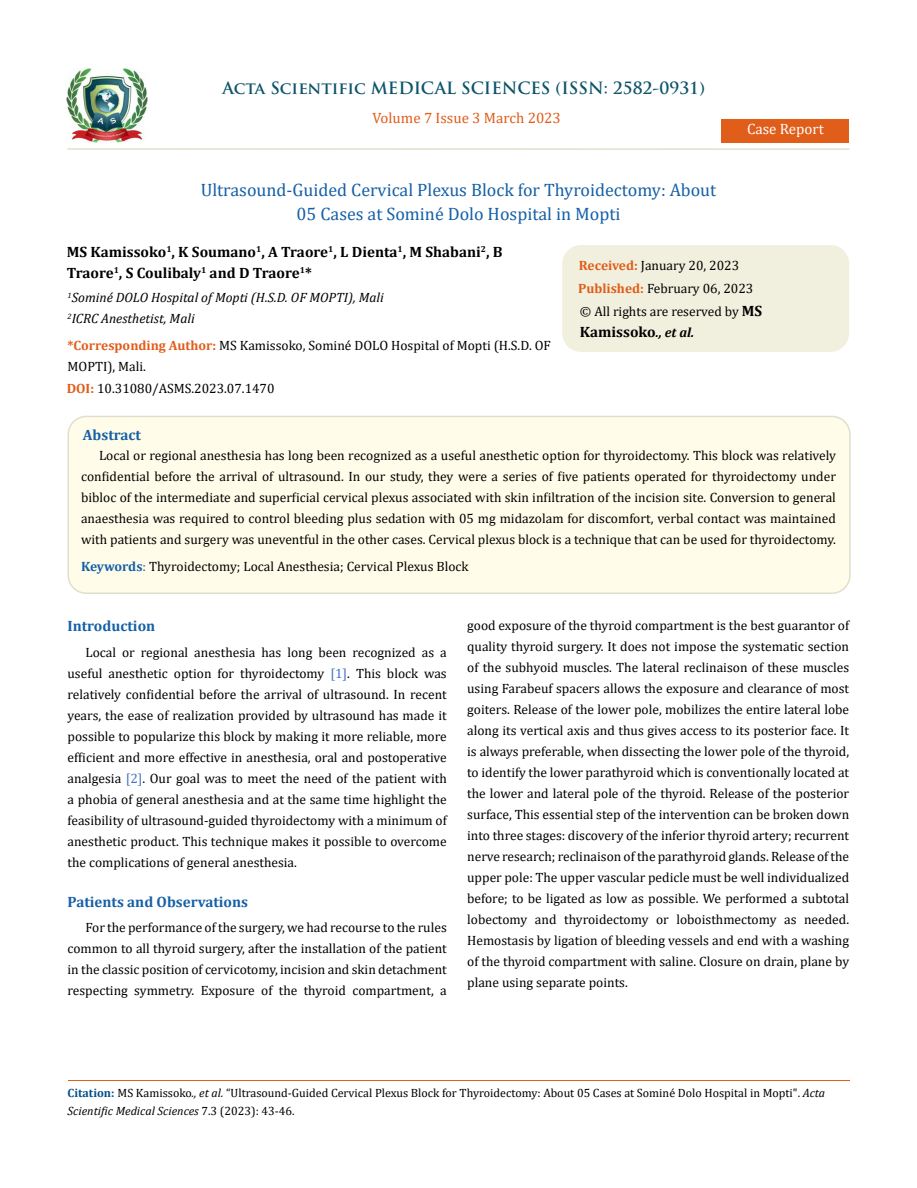
<style>
.page{position:relative;width:917px;height:1188px;background:#fff}
.page>*{position:absolute;margin:0;border:0;box-sizing:border-box;transform-origin:0 0}
.t1{font:18px/24px "Cambria";color:#1560a6;text-align:center}
.t2{font:700 16.5px "Trajan Pro";color:#0e546a}
.t3{font:700 15px/21px "Cambria";color:#000}
.t4{font:700 15px "Cambria";color:#1560a6}
.t5{font:15px "Cambria";color:#e05d1a}
.t6{font:15px "Cambria";color:#fff}
.t7{font:13.5px/21px "Cambria";color:#000;text-align:justify}
.t8{font:italic 13.5px/21px "Cambria";color:#000}
.t9{font:12px/18px "Cambria";color:#000}
.s1{font-weight:700;color:#e05d1a}
.s2{font-weight:700;font-size:15px}
.s3{font-style:italic;font-size:13.5px}
.s4{font-weight:700;color:#1560a6}
.s5{color:#1560a6}
.s6{color:#4472c4}
.s7{font-weight:700;color:#035089}
.s8{font-style:italic}
</style>
<div class="page">
<img style="left:67px;top:68px;width:80px;height:74px">
<div style="left:721px;top:119px;width:128px;height:23px;background:#e05d1a"></div>
<div style="left:563px;top:246px;width:285px;height:105px;background:#f1f0de;border-radius:18px"></div>
<div style="left:562px;top:245px;width:287px;height:107px;border:2px solid #f1f0de;border-radius:18px"></div>
<div style="left:68px;top:416px;width:781px;height:177px;background:#fffde9;border-radius:18px"></div>
<div style="left:67px;top:416px;width:783px;height:178px;border:2px solid #e0dfcd;border-radius:18px"></div>
<hr style="left:68px;top:1081px;width:781px;height:1px;background:#e05d1a">
<hr style="left:67px;top:148px;width:782px;height:2px;background:#e0dfcd">
<p class="t2" style="left:222px;top:77px;width:484px">Acta Scientific MEDICAL SCIENCES (ISSN: 2582-0931)</p>
<p class="t5" style="left:372px;top:109px;width:190px">Volume 7 Issue 3 March 2023</p>
<p class="t6" style="left:747px;top:120px;width:78px">Case Report</p>
<h1 class="t1" style="left:201px;top:178px;width:517px">Ultrasound-Guided Cervical Plexus Block for Thyroidectomy: About<br>05 Cases at Sominé Dolo Hospital in Mopti</h1>
<p class="t3" style="left:67px;top:241px;width:437px">MS Kamissoko<sup>1</sup>, K Soumano<sup>1</sup>, A Traore<sup>1</sup>, L Dienta<sup>1</sup>, M Shabani<sup>2</sup>, B<br>Traore<sup>1</sup>, S Coulibaly<sup>1</sup> and D Traore<sup>1</sup>*</p>
<p class="t8" style="left:67px;top:287px;width:318px"><sup>1</sup>Sominé DOLO Hospital of Mopti (H.S.D. OF MOPTI), Mali<br><sup>2</sup>ICRC Anesthetist, Mali</p>
<p class="t7" style="left:67px;top:334px;width:485px"><span class="s1">*Corresponding Author:</span> MS Kamissoko, Sominé DOLO Hospital of Mopti (H.S.D. OF<br>MOPTI), Mali.</p>
<p class="t7" style="left:578px;top:254px;width:186px;line-height:23px;text-align:left"><span class="s1">Received:</span> January 20, 2023<br><span class="s1">Published:</span> February 06, 2023 © All rights are reserved by <span class="s2">MS</span></p>
<p class="t3" style="left:580px;top:321px;width:116px">Kamissoko<span class="s3">., et al.</span></p>
<p class="t7" style="left:67px;top:378px;width:209px"><span class="s1">DOI:</span> 10.31080/ASMS.2023.07.1470</p>
<p class="t4" style="left:83px;top:424px;width:60px">Abstract</p>
<p class="t7" style="left:81px;top:445px;width:756px;text-indent:18px">Local or regional anesthesia has long been recognized as a useful anesthetic option for thyroidectomy. This block was relatively confidential before the arrival of ultrasound. In our study, they were a series of five patients operated for thyroidectomy under bibloc of the intermediate and superficial cervical plexus associated with skin infiltration of the incision site. Conversion to general anaesthesia was required to control bleeding plus sedation with 05 mg midazolam for discomfort, verbal contact was maintained with patients and surgery was uneventful in the other cases. Cervical plexus block is a technique that can be used for thyroidectomy.</p>
<p class="t7" style="left:81px;top:556px;width:389px"><span class="s4">Keywords</span><span class="s5">:</span> Thyroidectomy; Local Anesthesia; Cervical Plexus Block</p>
<p class="t4" style="left:67px;top:616px;width:89px">Introduction</p>
<p class="t7" style="left:67px;top:642px;width:381px;text-indent:18px">Local or regional anesthesia has long been recognized as a useful anesthetic option for thyroidectomy <span class="s6">[1]</span>. This block was relatively confidential before the arrival of ultrasound. In recent years, the ease of realization provided by ultrasound has made it possible to popularize this block by making it more reliable, more efficient and more effective in anesthesia, oral and postoperative analgesia <span class="s6">[2]</span>. Our goal was to meet the need of the patient with a phobia of general anesthesia and at the same time highlight the feasibility of ultrasound-guided thyroidectomy with a minimum of anesthetic product. This technique makes it possible to overcome the complications of general anesthesia.</p>
<p class="t4" style="left:67px;top:891px;width:182px">Patients and Observations</p>
<p class="t7" style="left:67px;top:917px;width:381px;text-indent:18px">For the performance of the surgery, we had recourse to the rules common to all thyroid surgery, after the installation of the patient in the classic position of cervicotomy, incision and skin detachment respecting symmetry. Exposure of the thyroid compartment, a</p>
<p class="t7" style="left:467px;top:615px;width:383px">good exposure of the thyroid compartment is the best guarantor of quality thyroid surgery. It does not impose the systematic section of the subhyoid muscles. The lateral reclinaison of these muscles using Farabeuf spacers allows the exposure and clearance of most goiters. Release of the lower pole, mobilizes the entire lateral lobe along its vertical axis and thus gives access to its posterior face. It is always preferable, when dissecting the lower pole of the thyroid, to identify the lower parathyroid which is conventionally located at the lower and lateral pole of the thyroid. Release of the posterior surface, This essential step of the intervention can be broken down into three stages: discovery of the inferior thyroid artery; recurrent nerve research; reclinaison of the parathyroid glands. Release of the upper pole: The upper vascular pedicle must be well individualized before; to be ligated as low as possible. We performed a subtotal lobectomy and thyroidectomy or loboisthmectomy as needed.<br>Hemostasis by ligation of bleeding vessels and end with a washing of the thyroid compartment with saline. Closure on drain, plane by plane using separate points.</p>
<p class="t9" style="left:68px;top:1084px;width:759px"><span class="s7">Citation:</span> MS Kamissoko<span class="s8">., et al.</span> “Ultrasound-Guided Cervical Plexus Block for Thyroidectomy: About 05 Cases at Sominé Dolo Hospital in Mopti". <span class="s8">Acta<br>Scientific Medical Sciences</span> 7.3 (2023): 43-46.</p>
</div>
